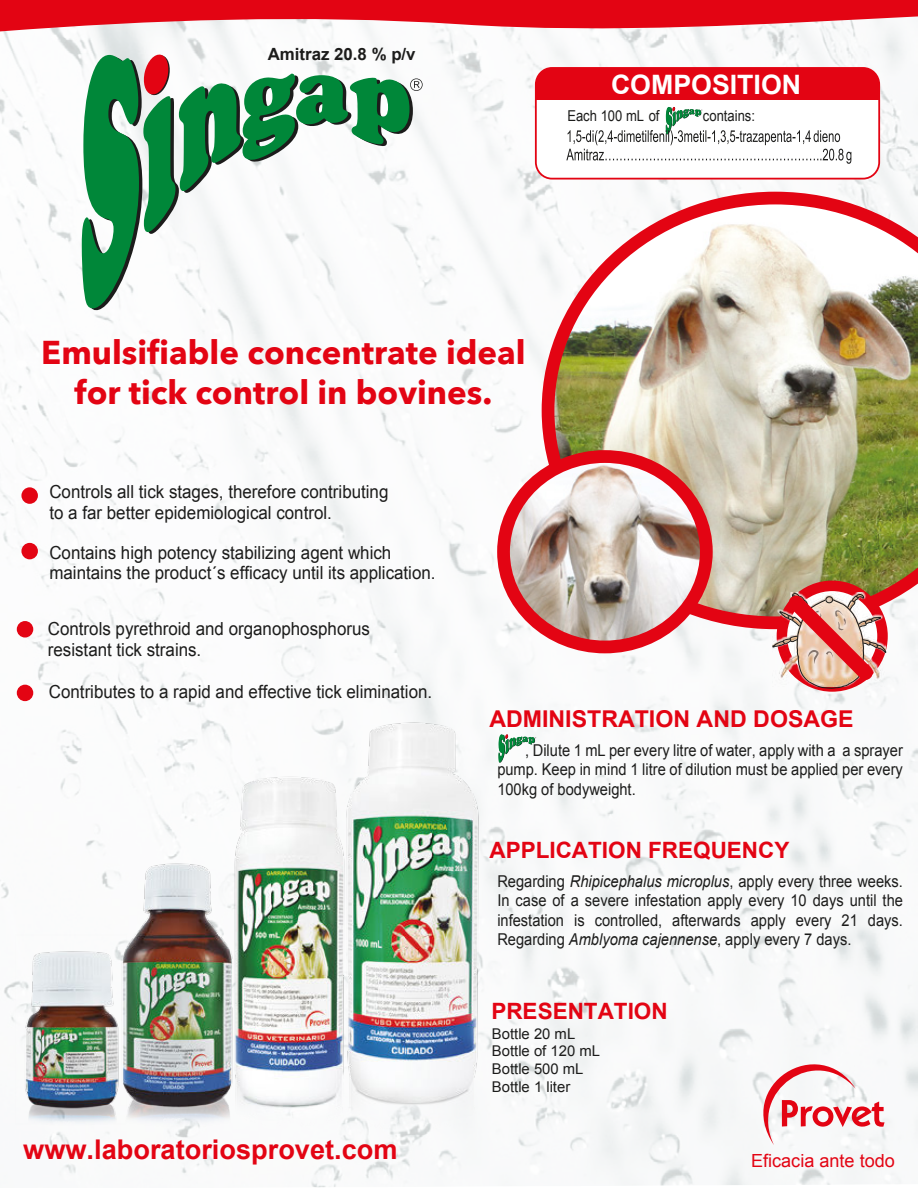
<style>
.page{position:relative;width:918px;height:1188px;background:#fff}
.page>*{position:absolute;margin:0;border:0;box-sizing:border-box;transform-origin:0 0}
.t1{font:700 33px/39.6px "Avenir Next";color:#e30413;text-align:center}
.t2{font:700 27.15px "Arial";color:#e30413}
.t3{font:700 26.7px "Arial";color:#fff}
.t4{font:700 23.1px "Arial";color:#e30413}
.t5{font:700 22.5px "Arial";color:#e30413}
.t6{font:18.15px "Arial";color:#e30413}
.t7{font:18px/20.4px "Arial";color:#1c1c1b;scale:.94 1}
.t8{font:700 16.8px "Arial";color:#1c1c1b}
.t9{font:16.35px/19.5px "Arial";color:#1c1c1b;text-align:justify;scale:.9 1}
.t10{font:15px "Arial";color:#1c1c1b;scale:.87 1}
.t11{font:14.85px/17.9px "Arial";color:#1c1c1b}
.s1{font-style:italic}
</style>
<div class="page">
<img style="left:0;top:34px;width:918px;height:1154px">
<img style="left:542px;top:192px;width:376px;height:437px">
<img style="left:504px;top:457px;width:202px;height:190px">
<div style="left:497px;top:450px;width:216px;height:203px;border:13px solid #e30413;border-radius:50%"></div>
<img style="left:772px;top:582px;width:114px;height:112px">
<img style="left:15px;top:716px;width:470px;height:414px">
<div style="left:17px;top:621px;width:16px;height:17px;background:#e30413;border-radius:50%"></div>
<div style="left:17px;top:685px;width:16px;height:16px;background:#e30413;border-radius:50%"></div>
<div style="left:21px;top:487px;width:17px;height:17px;background:#e30413;border-radius:50%"></div>
<div style="left:21px;top:543px;width:17px;height:16px;background:#e30413;border-radius:50%"></div>
<svg style="left:0;top:0;width:918px;height:34px"></svg>
<svg style="left:82px;top:55px;width:328px;height:254px"></svg>
<svg style="left:410px;top:78px;width:13px;height:13px"></svg>
<svg style="left:142px;top:53px;width:29px;height:43px"></svg>
<div style="left:536px;top:68px;width:343px;height:111px;background:#fff;border-radius:16px"></div>
<div style="left:536px;top:68px;width:343px;height:32px;background:#e30413"></div>
<div style="left:535px;top:67px;width:345px;height:113px;border:2px solid #e30413;border-radius:16px"></div>
<svg style="left:566px;top:107px;width:285px;height:57px"></svg>
<svg style="left:498px;top:734px;width:38px;height:29px"></svg>
<svg style="left:734px;top:1032px;width:151px;height:113px"></svg>
<p class="t8" style="left:268px;top:48px;width:149px">Amitraz 20.8 % p/v</p>
<h3 class="t3" style="left:611px;top:75px;width:192px">COMPOSITION</h3>
<p class="t10" style="left:567px;top:110px;width:107px">Each 100 mL of</p>
<p class="t10" style="left:703px;top:110px;width:61px">contains:</p>
<h1 class="t1" style="left:41px;top:332px;width:486px">Emulsifiable concentrate ideal for tick control in bovines.</h1>
<p class="t7" style="left:49px;top:483px;width:362px">Controls all tick stages, therefore contributing to a far better epidemiological control.</p>
<p class="t7" style="left:49px;top:544px;width:412px">Contains high potency stabilizing agent which maintains the product´s efficacy until its application.</p>
<p class="t7" style="left:48px;top:620px;width:344px">Controls pyrethroid and organophosphorus resistant tick strains.</p>
<p class="t7" style="left:49px;top:683px;width:409px">Contributes to a rapid and effective tick elimination.</p>
<h3 class="t4" style="left:489px;top:710px;width:366px">ADMINISTRATION AND DOSAGE</h3>
<p class="t9" style="left:497px;top:742px;width:452px;text-indent:28px">, Dilute 1 mL per every litre of water, apply with a a sprayer pump. Keep in mind 1 litre of dilution must be applied per every 100kg of bodyweight.</p>
<h3 class="t5" style="left:489px;top:841px;width:302px">APPLICATION FREQUENCY</h3>
<p class="t9" style="left:497px;top:873px;width:452px">Regarding <span class="s1">Rhipicephalus microplus</span>, apply every three weeks.<br>In case of a severe infestation apply every 10 days until the infestation is controlled, afterwards apply every 21 days.<br>Regarding <span class="s1">Amblyoma cajennense</span>, apply every 7 days.</p>
<h3 class="t5" style="left:491px;top:1002px;width:178px">PRESENTATION</h3>
<h2 class="t2" style="left:23px;top:1139px;width:376px">www.laboratoriosprovet.com</h2>
<p class="t11" style="left:492px;top:1026px;width:110px">Bottle 20 mL<br>Bottle of 120 mL<br>Bottle 500 mL<br>Bottle 1 liter</p>
<p class="t6" style="left:751px;top:1154px;width:145px">Eficacia ante todo</p>
</div>
